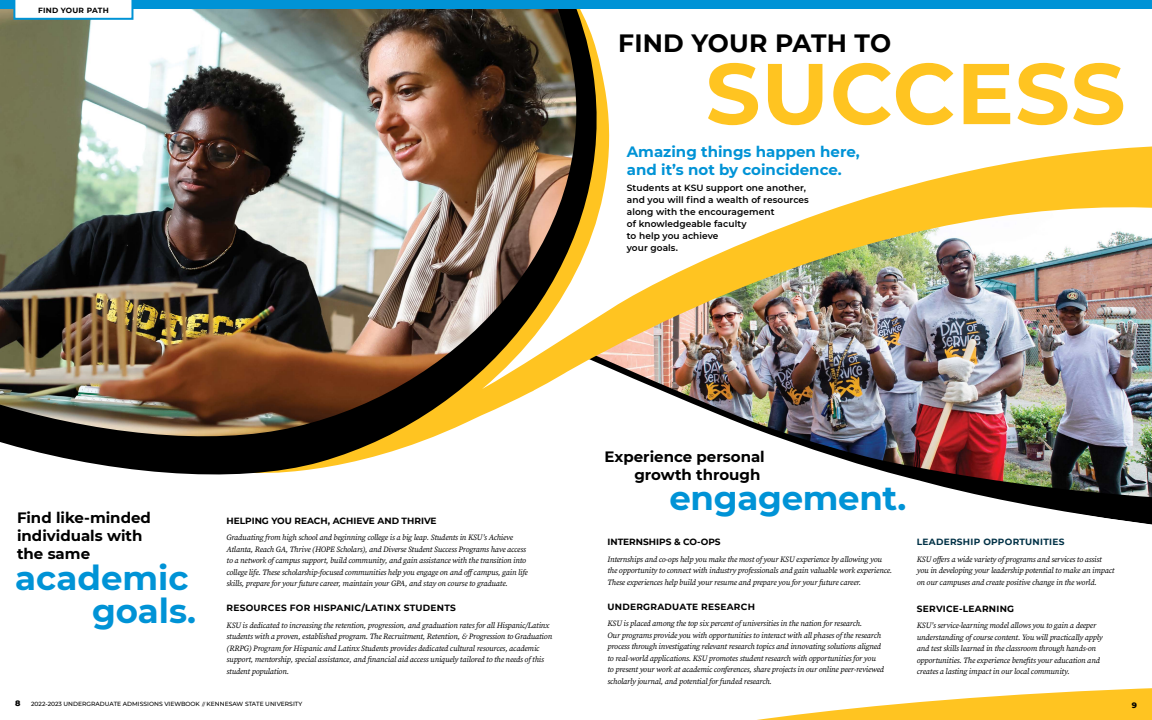
<style>
.page{position:relative;width:1152px;height:720px;background:#fff}
.page>*{position:absolute;margin:0;border:0;box-sizing:border-box;transform-origin:0 0}
.t1{font:700 86px "Montserrat";letter-spacing:.01em;color:#ffc421}
.t2{font:700 34px/33px "Montserrat";color:#0093d6;text-align:right}
.t3{font:700 25px "Montserrat";letter-spacing:.01em;color:#000}
.t4{font:700 15px/18px "Montserrat";color:#000}
.t5{font:700 15px/18px "Montserrat";color:#0093d6}
.t6{font:600 9px/12px "Montserrat";letter-spacing:.01em;color:#000}
.t7{font:700 9px "Montserrat";letter-spacing:.03em;color:#000}
.t8{font:700 9px "Montserrat";color:#000}
.t9{font:700 9px "Montserrat";letter-spacing:.03em;color:#003146}
.t10{font:italic 8px/11.5px "Source Serif Variable";letter-spacing:-.02em;color:#000}
.t11{font:800 8px "Montserrat";color:#000}
.t12{font:700 7.5px "Montserrat";letter-spacing:.03em;color:#000}
.t13{font:500 6px "Montserrat";color:#000}
.s1{font-size:5px}
</style>
<div class="page">
<svg style="left:757px;top:688px;width:395px;height:32px"></svg>
<svg style="left:913px;top:479px;width:239px;height:46px"></svg>
<img style="left:620px;top:8px;width:532px;height:471px">
<img style="left:0;top:8px;width:620px;height:467px">
<div style="left:0;top:0;width:1152px;height:8px;background:#0093d6"></div>
<svg style="left:13px;top:0;width:120px;height:20px"></svg>
<p class="t12" style="left:38px;top:5px;width:72px">FIND YOUR PATH</p>
<h3 class="t3" style="left:618px;top:25px;width:274px">FIND YOUR PATH TO</h3>
<h1 class="t1" style="left:706px;top:32px;width:422px">SUCCESS</h1>
<h3 class="t5" style="left:627px;top:142px;width:234px">Amazing things happen here, and it’s not by coincidence.</h3>
<p class="t6" style="left:627px;top:182px;width:184px">Students at KSU support one another, and you will find a wealth of resources along with the encouragement<br>of knowledgeable faculty<br>to help you achieve<br>your goals.</p>
<h3 class="t4" style="left:17px;top:508px;width:135px">Find like-minded individuals with the same</h3>
<h2 class="t2" style="left:15px;top:560px;width:182px">academic goals.</h2>
<p class="t8" style="left:227px;top:514px;width:212px">HELPING YOU REACH, ACHIEVE AND THRIVE</p>
<p class="t10" style="left:227px;top:532px;width:303px">Graduating from high school and beginning college is a big leap. Students in KSU’s Achieve Atlanta, Reach GA, Thrive (HOPE Scholars), and Diverse Student Success Programs have access to a network of campus support, build community, and gain assistance with the transition into college life. These scholarship-focused communities help you engage on and offcampus, gain life skills, prepare for your future career, maintain your GPA, and stay on course to graduate.</p>
<p class="t7" style="left:227px;top:602px;width:231px">RESOURCES FOR HISPANIC/LATINX STUDENTS</p>
<p class="t10" style="left:227px;top:619px;width:327px">KSU is dedicated to increasing the retention, progression, and graduation rates for all Hispanic/Latinx students with a proven, established program. The Recruitment, Retention, &amp; Progression to Graduation (RRPG) Program for Hispanic and Latinx Students provides dedicated cultural resources, academic support, mentorship, special assistance, and financial aid access uniquely tailored to the needs of this student population.</p>
<h3 class="t4" style="left:605px;top:447px;width:162px;text-align:right">Experience personal growth through</h3>
<h2 class="t2" style="left:669px;top:480px;width:238px">engagement.</h2>
<p class="t8" style="left:608px;top:535px;width:115px">INTERNSHIPS &amp; CO-OPS</p>
<p class="t10" style="left:608px;top:553px;width:286px">Internships and co-ops help you make the most of your KSU experience by allowing you the opportunity to connect with industry professionals and gain valuable work experience.<br>These experiences help build your resume and prepare you for your future career.</p>
<p class="t7" style="left:608px;top:600px;width:149px">UNDERGRADUATE RESEARCH</p>
<p class="t10" style="left:608px;top:618px;width:278px">KSU is placed among the top six percent of universities in the nation for research.<br>Our programs provide you with opportunities to interact with all phases of the research process through investigating relevant research topics and innovating solutions aligned to real-world applications. KSU promotes student research with opportunities for you to present your work at academic conferences, share projects in our online peer-reviewed scholarly journal, and potential for funded research.</p>
<p class="t9" style="left:917px;top:535px;width:149px">LEADERSHIP OPPORTUNITIES</p>
<p class="t10" style="left:917px;top:553px;width:199px">KSU offers a wide variety of programs and services to assist you in developing your leadership potential to make an impact on our campuses and create positive change in the world.</p>
<p class="t7" style="left:917px;top:602px;width:99px">SERVICE-LEARNING</p>
<p class="t10" style="left:917px;top:620px;width:187px">KSU’s service-learning model allows you to gain a deeper understanding of course content. You will practically apply and test skills learned in the classroom through hands-on opportunities. The experience benefits your education and creates a lasting impact in our local community.</p>
<p class="t11" style="left:15px;top:697px;width:7px">8</p>
<p class="t13" style="left:31px;top:700px;width:273px">2022-2023 UNDERGRADUATE ADMISSIONS VIEWBOOK <span class="s1">//</span> KENNESAW STATE UNIVERSITY</p>
<p class="t11" style="left:1132px;top:699px;width:7px">9</p>
</div>
